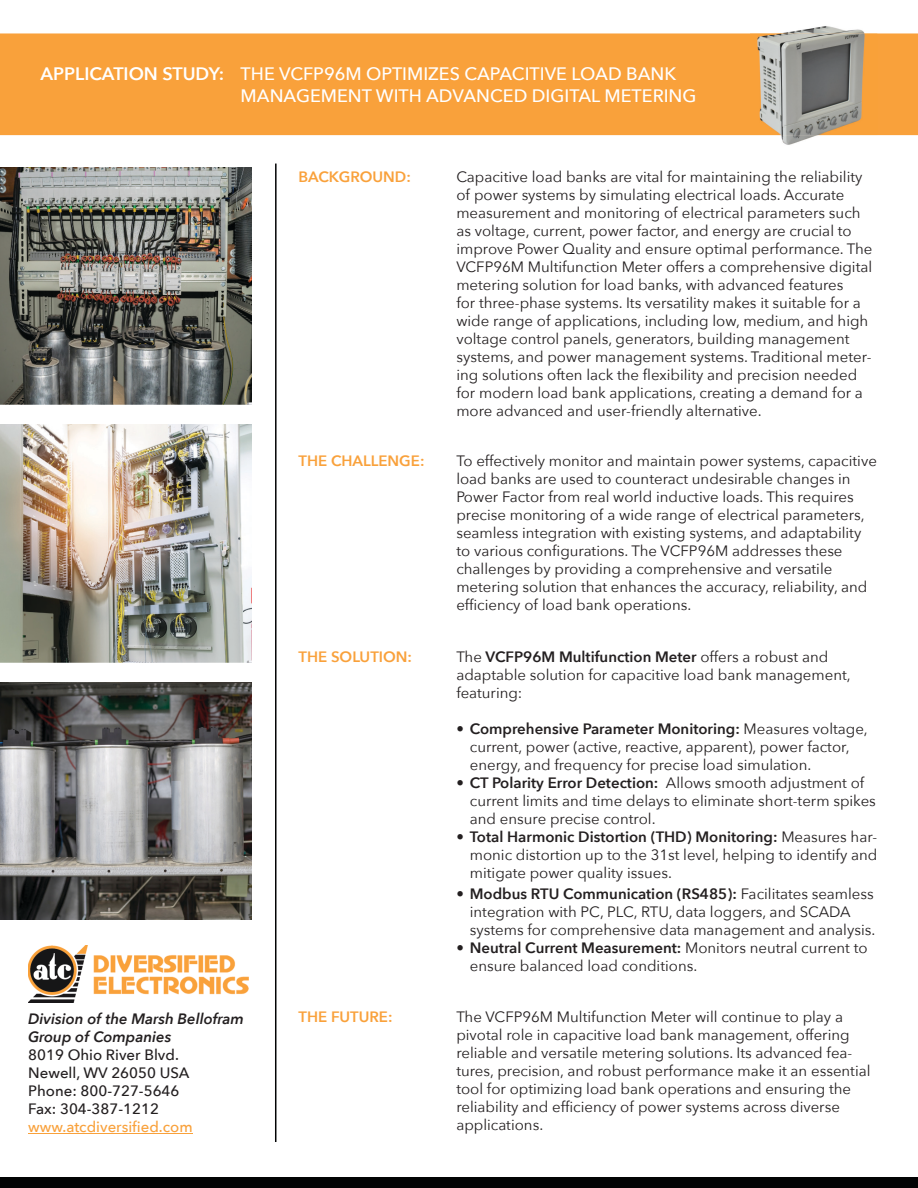
<style>
.page{position:relative;width:918px;height:1188px;background:#fff}
.page>*{position:absolute;margin:0;border:0;box-sizing:border-box;transform-origin:0 0}
.t1{font:500 18px/21.6px "Avenir Next";color:#fff}
.t2{font:15px/18px "Avenir Next";color:#231f20}
.t3{font:500 15px/18px "Avenir Next";color:#231f20}
.t4{font:600 15px "Avenir Next";color:#f9a13b}
.t5{font:italic 600 15px "Avenir Next";color:#231f20}
.t6{font:500 15px "Avenir Next";color:#f9a13b}
.s1{font-weight:600}
</style>
<div class="page">
<div style="left:0;top:34px;width:918px;height:100px;background:#f9a13b"></div>
<hr style="left:0;top:33px;width:918px;height:2px;background:#f9a13b">
<hr style="left:0;top:134px;width:918px;height:1px;background:#f9a13b">
<img style="left:28px;top:945px;width:221px;height:58px">
<hr style="left:275px;top:164px;width:2px;height:978px;background:#020304">
<img style="left:750px;top:26px;width:128px;height:119px">
<img style="left:750px;top:33px;width:128px;height:102px">
<hr style="left:28px;top:1133px;width:165px;height:1px;background:#f9a13b">
<div style="left:0;top:1178px;width:918px;height:10px;background:#020304"></div>
<hr style="left:0;top:1177px;width:918px;height:2px;background:#020304">
<img style="left:0;top:682px;width:252px;height:238px">
<img style="left:0;top:425px;width:252px;height:237px">
<img style="left:0;top:167px;width:252px;height:238px">
<p class="t1" style="left:241px;top:63px;width:457px;text-indent:-200px"><span class="s1">APPLICATION STUDY:</span> THE VCFP96M OPTIMIZES CAPACITIVE LOAD BANK<br>MANAGEMENT WITH ADVANCED DIGITAL METERING</p>
<p class="t4" style="left:298px;top:164px;width:114px">BACKGROUND:</p>
<p class="t2" style="left:456px;top:167px;width:418px">Capacitive load banks are vital for maintaining the reliability of power systems by simulating electrical loads. Accurate measurement and monitoring of electrical parameters such as voltage, current, power factor, and energy are crucial to improve Power Quality and ensure optimal performance. The VCFP96M Multifunction Meter offers a comprehensive digital metering solution for load banks, with advanced features<br>for three-phase systems. Its versatility makes it suitable for a wide range of applications, including low, medium, and high voltage control panels, generators, building management systems, and power management systems. Traditional meter&shy;ing solutions often lack the flexibility and precision needed for modern load bank applications, creating a demand for a more advanced and user-friendly alternative.</p>
<p class="t4" style="left:298px;top:448px;width:128px">THE CHALLENGE:</p>
<p class="t2" style="left:456px;top:452px;width:422px">To effectively monitor and maintain power systems, capacitive load banks are used to counteract undesirable changes in Power Factor from real world inductive loads. This requires precise monitoring of a wide range of electrical parameters, seamless integration with existing systems, and adaptability to various configurations. The VCFP96M addresses these challenges by providing a comprehensive and versatile metering solution that enhances the accuracy, reliability, and efficiency of load bank operations.</p>
<p class="t4" style="left:298px;top:644px;width:115px">THE SOLUTION:</p>
<p class="t2" style="left:456px;top:647px;width:396px">The <span class="s1">VCFP96M Multifunction Meter</span> offers a robust and adaptable solution for capacitive load bank management, featuring:</p>
<p class="t2" style="left:470px;top:719px;width:400px;text-indent:-14px"><span class="s1">• Comprehensive Parameter Monitoring:</span> Measures voltage, current, power (active, reactive, apparent), power factor, energy, and frequency for precise load simulation.</p>
<p class="t2" style="left:470px;top:773px;width:408px;text-indent:-14px"><span class="s1">• CT Polarity Error Detection:</span> Allows smooth adjustment of current limits and time delays to eliminate short-term spikes and ensure precise control.</p>
<p class="t2" style="left:470px;top:827px;width:409px;text-align:justify;text-indent:-14px"><span class="s1">• Total Harmonic Distortion (THD) Monitoring:</span> Measures har&shy;monic distortion up to the 31st level, helping to identify and mitigate power quality issues.</p>
<p class="t2" style="left:470px;top:885px;width:407px;text-indent:-14px"><span class="s1">• Modbus RTU Communication (RS485):</span> Facilitates seamless integration with PC, PLC, RTU, data loggers, and SCADA systems for comprehensive data management and analysis.</p>
<p class="t2" style="left:470px;top:939px;width:399px;text-indent:-14px"><span class="s1">• Neutral Current Measurement:</span> Monitors neutral current to ensure balanced load conditions.</p>
<p class="t5" style="left:28px;top:1006px;width:217px">Division of the Marsh Bellofram</p>
<p class="t4" style="left:298px;top:1004px;width:96px">THE FUTURE:</p>
<p class="t5" style="left:28px;top:1024px;width:145px">Group of Companies</p>
<p class="t3" style="left:28px;top:1045px;width:163px">8019 Ohio River Blvd.<br>Newell, WV 26050 USA<br>Phone: 800-727-5646<br>Fax: 304-387-1212</p>
<p class="t6" style="left:28px;top:1114px;width:166px">www.atcdiversified.com</p>
<p class="t2" style="left:456px;top:1007px;width:416px">The VCFP96M Multifunction Meter will continue to play a pivotal role in capacitive load bank management, offering reliable and versatile metering solutions. Its advanced fea&shy;tures, precision, and robust performance make it an essential tool for optimizing load bank operations and ensuring the reliability and efficiency of power systems across diverse applications.</p>
</div>
